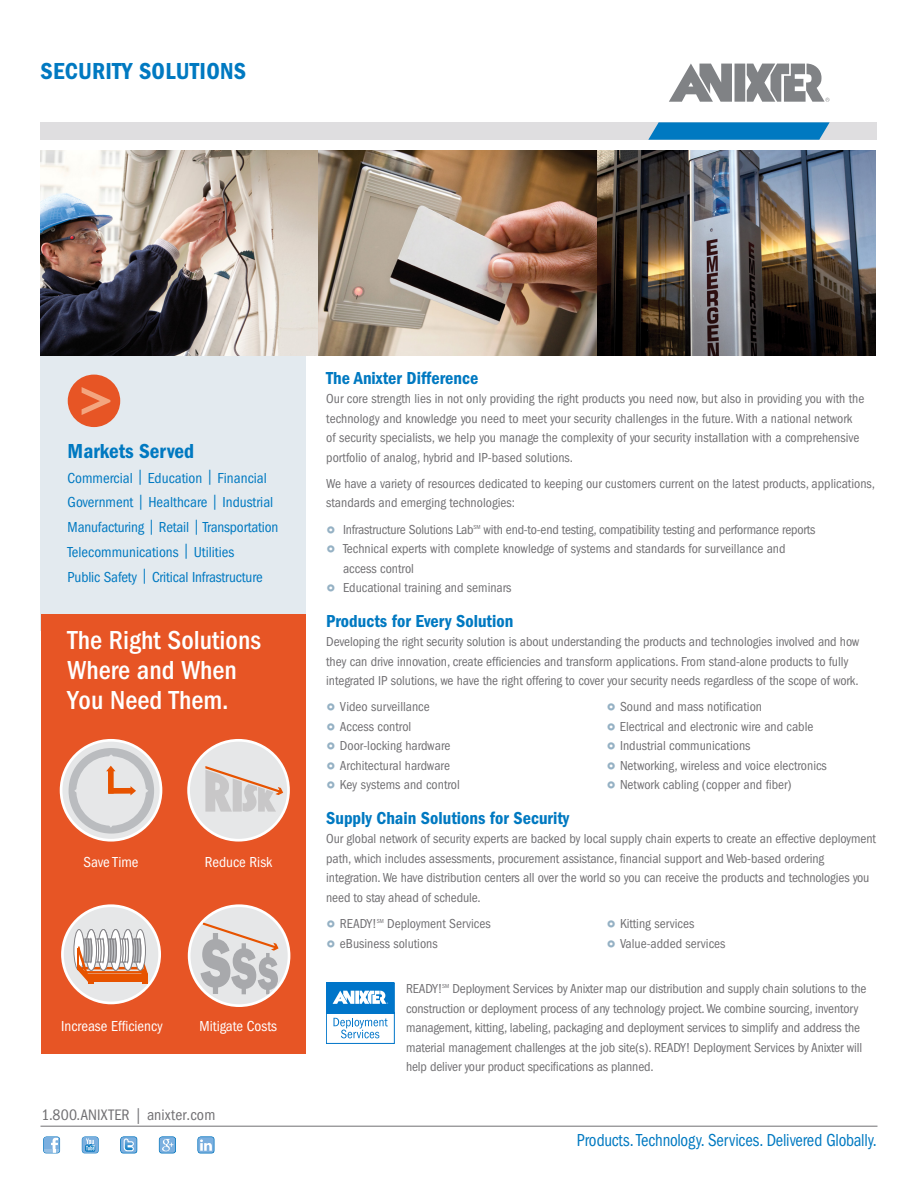
<style>
.page{position:relative;width:918px;height:1188px;background:#fff}
.page>*{position:absolute;margin:0;border:0;box-sizing:border-box;transform-origin:0 0}
.t1{font:500 condensed 27px/30px "ITC Franklin Gothic Std";color:#fff}
.t2{font:24px "ITC Franklin Gothic Std Dm Cd";letter-spacing:.01em;color:#0079c1}
.t3{font:21px "ITC Franklin Gothic Std Dm Cd";color:#0079c1}
.t4{font:18px "ITC Franklin Gothic Std Dm Cd";color:#0079c1}
.t5{font:condensed 18px "ITC Franklin Gothic Std";color:#0079c1;scale:.93 1}
.t6{font:condensed 15.75px "ITC Franklin Gothic Std";letter-spacing:.01em;color:#717073}
.t7{font:condensed 15px/24.8px "ITC Franklin Gothic Std";color:#0079c1}
.t8{font:condensed 15px "ITC Franklin Gothic Std";color:#fff}
.t9{font:condensed 13.5px/19.5px "ITC Franklin Gothic Std";letter-spacing:-.005em;color:#717073}
.t10{font:condensed 6px "ITC Franklin Gothic Std";color:#717073}
.s1{font-family:"ITC Franklin Gothic Std Hvy";font-stretch:normal;font-size:24px;color:#95b1c4}
</style>
<div class="page">
<hr style="left:40px;top:1126px;width:838px;height:1px;background:#717073">
<svg style="left:43px;top:1136px;width:17px;height:18px"></svg>
<svg style="left:120px;top:1136px;width:17px;height:18px"></svg>
<svg style="left:82px;top:1136px;width:17px;height:18px"></svg>
<svg style="left:159px;top:1136px;width:17px;height:18px"></svg>
<svg style="left:197px;top:1136px;width:18px;height:18px"></svg>
<div style="left:40px;top:122px;width:838px;height:18px;background:#dfdee0"></div>
<svg style="left:648px;top:122px;width:182px;height:18px"></svg>
<div style="left:735px;top:64px;width:10px;height:38px;background:#808285"></div>
<svg style="left:669px;top:64px;width:63px;height:38px"></svg>
<svg style="left:747px;top:64px;width:82px;height:38px"></svg>
<div style="left:40px;top:355px;width:266px;height:276px;background:#e3eaef"></div>
<div style="left:68px;top:375px;width:52px;height:52px;background:#e75525;border-radius:50%"></div>
<svg style="left:82px;top:387px;width:28px;height:28px"></svg>
<img style="left:40px;top:151px;width:836px;height:204px">
<img style="left:319px;top:151px;width:278px;height:204px">
<div style="left:41px;top:615px;width:265px;height:439px;background:#e75525"></div>
<svg style="left:326px;top:983px;width:68px;height:61px"></svg>
<div style="left:62px;top:906px;width:98px;height:97px;background:#e6e7e8;border-radius:50%"></div>
<svg style="left:135px;top:930px;width:10px;height:40px"></svg>
<div style="left:135px;top:929px;width:11px;height:42px;border:1px solid #838286;border-radius:50%"></div>
<svg style="left:123px;top:930px;width:10px;height:40px"></svg>
<div style="left:122px;top:929px;width:12px;height:42px;border:1px solid #838286;border-radius:50%"></div>
<svg style="left:111px;top:930px;width:10px;height:40px"></svg>
<div style="left:110px;top:929px;width:11px;height:42px;border:1px solid #838286;border-radius:50%"></div>
<svg style="left:98px;top:930px;width:11px;height:40px"></svg>
<div style="left:98px;top:929px;width:11px;height:42px;border:1px solid #838286;border-radius:50%"></div>
<svg style="left:86px;top:930px;width:11px;height:40px"></svg>
<div style="left:86px;top:929px;width:11px;height:42px;border:1px solid #838286;border-radius:50%"></div>
<svg style="left:74px;top:930px;width:10px;height:40px"></svg>
<div style="left:73px;top:929px;width:12px;height:42px;border:1px solid #838286;border-radius:50%"></div>
<div style="left:88px;top:975px;width:6px;height:9px;background:#e75300"></div>
<div style="left:142px;top:975px;width:6px;height:9px;background:#e75300"></div>
<svg style="left:77px;top:938px;width:71px;height:44px"></svg>
<div style="left:61px;top:904px;width:100px;height:100px;border:3px solid #fff;border-radius:50%"></div>
<div style="left:189px;top:740px;width:100px;height:100px;background:#e6e7e8;border-radius:50%"></div>
<svg style="left:205px;top:766px;width:78px;height:46px"></svg>
<div style="left:187px;top:739px;width:103px;height:103px;border:3px solid #fff;border-radius:50%"></div>
<div style="left:189px;top:906px;width:100px;height:100px;background:#e6e7e8;border-radius:50%"></div>
<svg style="left:201px;top:922px;width:78px;height:72px"></svg>
<div style="left:188px;top:904px;width:102px;height:103px;border:3px solid #fff;border-radius:50%"></div>
<svg style="left:61px;top:740px;width:100px;height:100px"></svg>
<svg style="left:69px;top:748px;width:85px;height:86px"></svg>
<div style="left:60px;top:739px;width:102px;height:103px;border:3px solid #fff;border-radius:50%"></div>
<h2 class="t2" style="left:40px;top:58px;width:207px">SECURITY SOLUTIONS</h2>
<h3 class="t3" style="left:68px;top:439px;width:128px">Markets Served</h3>
<p class="t7" style="left:68px;top:465px;width:212px">Commercial | Education | Financial Government | Healthcare | Industrial Manufacturing | Retail | Transportation Telecommunications | Utilities<br>Public Safety | Critical Infrastructure</p>
<h1 class="t1" style="left:68px;top:625px;width:195px">The Right Solutions<br>Where and When<br>You Need Them.</h1>
<p class="t8" style="left:83px;top:853px;width:57px">Save Time</p>
<p class="t8" style="left:205px;top:853px;width:69px">Reduce Risk</p>
<p class="t8" style="left:61px;top:1018px;width:103px">Increase Efficiency</p>
<p class="t8" style="left:200px;top:1018px;width:79px">Mitigate Costs</p>
<p class="t6" style="left:41px;top:1106px;width:175px">1.800.ANIXTER | anixter.com</p>
<h3 class="t4" style="left:326px;top:367px;width:154px">The Anixter Difference</h3>
<p class="t9" style="left:326px;top:389px;width:540px">Our core strength lies in not only providing the right products you need now, but also in providing you with the technology and knowledge you need to meet your security challenges in the future. With a national network of security specialists, we help you manage the complexity of your security installation with a comprehensive portfolio of analog, hybrid and IP-based solutions.</p>
<p class="t9" style="left:326px;top:474px;width:550px">We have a variety of resources dedicated to keeping our customers current on the latest products, applications, standards and emerging technologies:</p>
<p class="t9" style="left:326px;top:520px;width:149px"><span class="s1">°</span> Infrastructure Solutions Lab</p>
<p class="t10" style="left:473px;top:523px;width:9px">SM</p>
<p class="t9" style="left:484px;top:520px;width:333px">with end-to-end testing, compatibility testing and performance reports</p>
<p class="t9" style="left:326px;top:539px;width:461px"><span class="s1">°</span> Technical experts with complete knowledge of systems and standards for surveillance and</p>
<p class="t9" style="left:343px;top:558px;width:72px">access control</p>
<p class="t9" style="left:326px;top:578px;width:187px"><span class="s1">°</span> Educational training and seminars</p>
<h3 class="t4" style="left:326px;top:610px;width:189px">Products for Every Solution</h3>
<p class="t9" style="left:326px;top:632px;width:535px">Developing the right security solution is about understanding the products and technologies involved and how they can drive innovation, create efficiencies and transform applications. From stand-alone products to fully integrated IP solutions, we have the right offering to cover your security needs regardless of the scope of work.</p>
<p class="t9" style="left:326px;top:697px;width:135px"><span class="s1">°</span> Video surveillance<br><span class="s1">°</span> Access control<br><span class="s1">°</span> Door-locking hardware <span class="s1">°</span> Architectural hardware <span class="s1">°</span> Key systems and control</p>
<p class="t9" style="left:606px;top:697px;width:222px"><span class="s1">°</span> Sound and mass notification<br><span class="s1">°</span> Electrical and electronic wire and cable<br><span class="s1">°</span> Industrial communications<br><span class="s1">°</span> Networking, wireless and voice electronics <span class="s1">°</span> Network cabling (copper and fiber)</p>
<h3 class="t4" style="left:326px;top:808px;width:245px">Supply Chain Solutions for Security</h3>
<p class="t9" style="left:326px;top:829px;width:551px">Our global network of security experts are backed by local supply chain experts to create an effective deployment path, which includes assessments, procurement assistance, financial support and Web-based ordering integration. We have distribution centers all over the world so you can receive the products and technologies you need to stay ahead of schedule.</p>
<p class="t9" style="left:326px;top:914px;width:52px"><span class="s1">°</span> READY!</p>
<p class="t10" style="left:377px;top:918px;width:9px">SM</p>
<p class="t9" style="left:326px;top:914px;width:166px;text-indent:61px">Deployment Services <span class="s1">°</span> eBusiness solutions</p>
<p class="t9" style="left:606px;top:914px;width:121px"><span class="s1">°</span> Kitting services<br><span class="s1">°</span> Value-added services</p>
<p class="t9" style="left:406px;top:979px;width:38px">READY!</p>
<p class="t10" style="left:442px;top:983px;width:9px">SM</p>
<p class="t9" style="left:406px;top:979px;width:462px;text-indent:46px">Deployment Services by Anixter map our distribution and supply chain solutions to the construction or deployment process of any technology project. We combine sourcing, inventory management, kitting, labeling, packaging and deployment services to simplify and address the material management challenges at the job site(s). READY! Deployment Services by Anixter will help deliver your product specifications as planned.</p>
<h3 class="t5" style="left:577px;top:1130px;width:324px">Products. Technology. Services. Delivered Globally.</h3>
</div>
